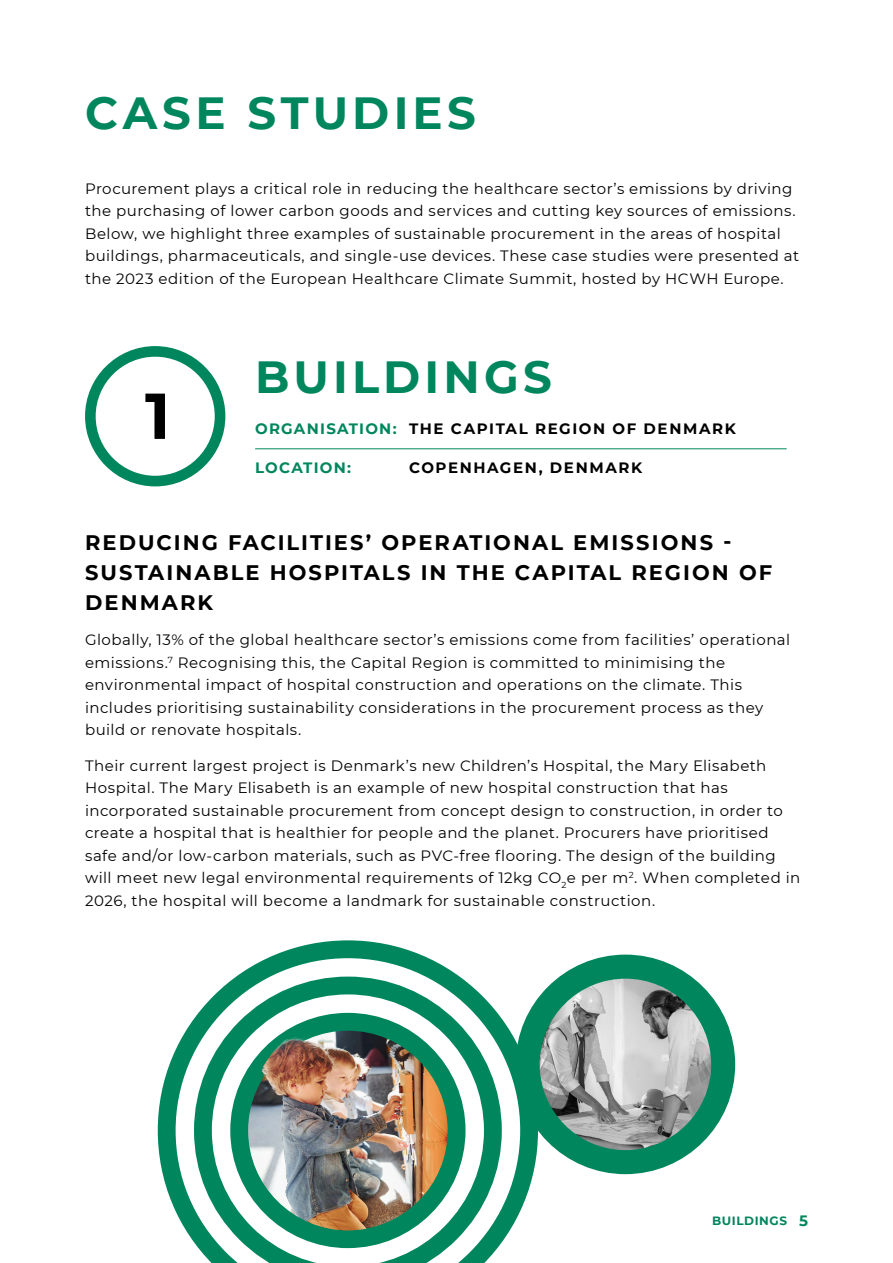
<style>
.page{position:relative;width:893px;height:1263px;background:#fff}
.page>*{position:absolute;margin:0;border:0;box-sizing:border-box;transform-origin:0 0}
.t1{font:700 45px "Montserrat";letter-spacing:.095em;color:#00865d}
.t2{font:700 21px/30px "Montserrat";letter-spacing:.095em;color:#000}
.t3{font:15px/22.5px "Montserrat";letter-spacing:.03em;color:#000}
.t4{font:700 15px "Montserrat";letter-spacing:.105em;color:#000}
.t5{font:700 15px "Montserrat";letter-spacing:.08em;color:#00865d}
.t6{font:700 12px "Montserrat";letter-spacing:.05em;color:#00865d}
.s1{color:#00865d}
.s2{font-size:15px}
</style>
<div class="page">
<svg style="left:158px;top:940px;width:375px;height:302px"></svg>
<svg style="left:194px;top:976px;width:308px;height:287px"></svg>
<svg style="left:230px;top:1013px;width:235px;height:235px;fill:#00865d"></svg>
<svg style="left:516px;top:954px;width:219px;height:220px"></svg>
<img style="left:248px;top:1020px;width:199px;height:210px">
<svg style="left:85px;top:346px;width:140px;height:140px"></svg>
<hr style="left:255px;top:448px;width:532px;height:1px;background:#00865d">
<h1 class="t1" style="left:85px;top:80px;width:392px">CASE STUDIES</h1>
<p class="t3" style="left:85px;top:177px;width:716px">Procurement plays a critical role in reducing the healthcare sector’s emissions by driving the purchasing of lower carbon goods and services and cutting key sources of emissions.<br>Below, we highlight three examples of sustainable procurement in the areas of hospital buildings, pharmaceuticals, and single-use devices. These case studies were presented at the 2023 edition of the European Healthcare Climate Summit, hosted by HCWH Europe.</p>
<h1 class="t1" style="left:255px;top:345px;width:298px">BUILDINGS</h1>
<p class="t4" style="left:255px;top:418px;width:482px"><span class="s1">ORGANISATION:</span> THE CAPITAL REGION OF DENMARK</p>
<p class="t5" style="left:255px;top:457px;width:98px">LOCATION:</p>
<p class="t4" style="left:409px;top:457px;width:235px">COPENHAGEN, DENMARK</p>
<h2 class="t2" style="left:85px;top:526px;width:689px">REDUCING FACILITIES’ OPERATIONAL EMISSIONS -<br>SUSTAINABLE HOSPITALS IN THE CAPITAL REGION OF<br>DENMARK</h2>
<p class="t3" style="left:85px;top:628px;width:707px">Globally, 13% of the global healthcare sector’s emissions come from facilities’ operational emissions.<sup>7</sup> Recognising this, the Capital Region is committed to minimising the environmental impact of hospital construction and operations on the climate. This includes prioritising sustainability considerations in the procurement process as they build or renovate hospitals.</p>
<p class="t3" style="left:85px;top:753px;width:717px">Their current largest project is Denmark’s new Children’s Hospital, the Mary Elisabeth Hospital. The Mary Elisabeth is an example of new hospital construction that has incorporated sustainable procurement from concept design to construction, in order to create a hospital that is healthier for people and the planet. Procurers have prioritised safe and/or low-carbon materials, such as PVC-free flooring. The design of the building will meet new legal environmental requirements of 12kg CO<sub>2</sub>e per m<sup>2</sup>. When completed in 2026, the hospital will become a landmark for sustainable construction.</p>
<p class="t6" style="left:712px;top:1212px;width:97px">BUILDINGS <span class="s2">5</span></p>
</div>
